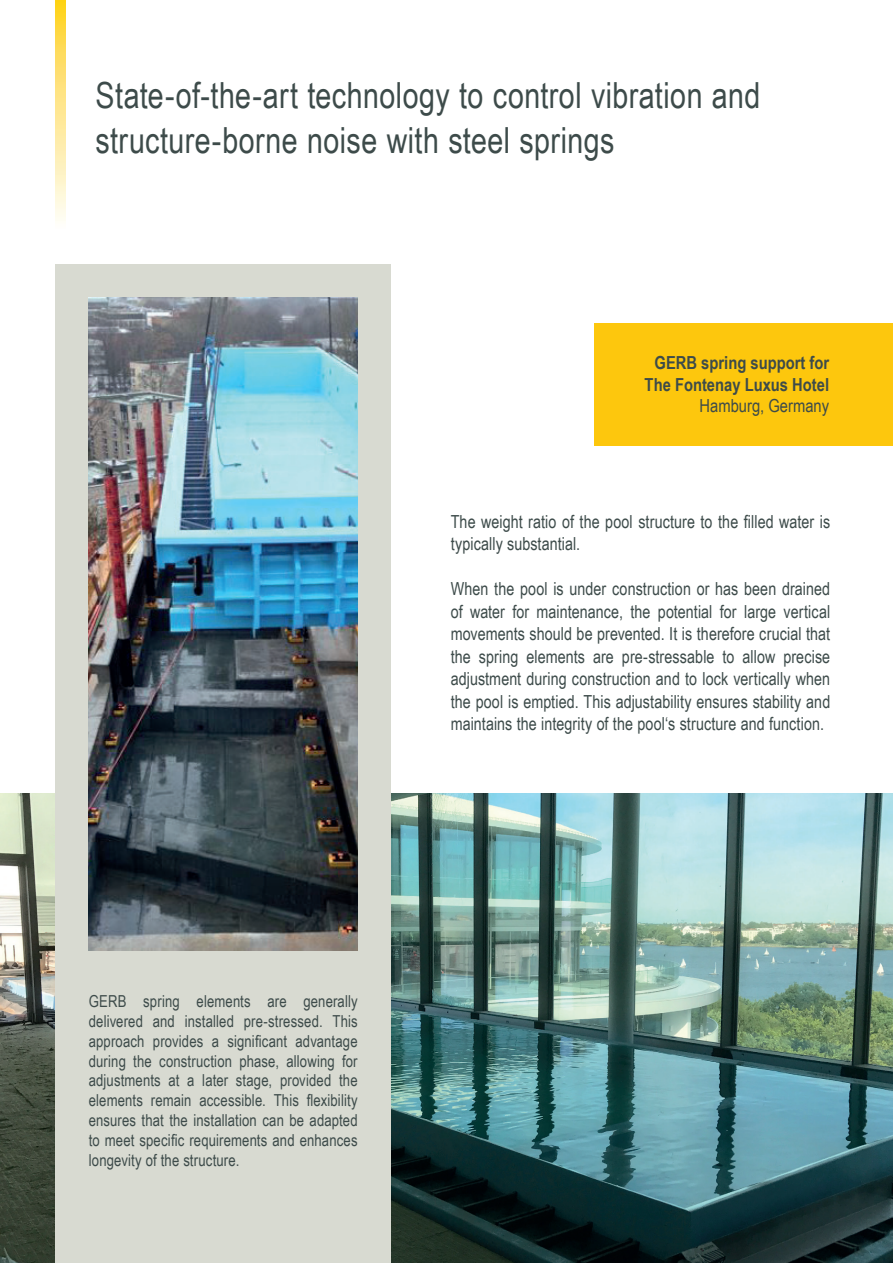
<style>
.page{position:relative;width:893px;height:1263px;background:#fff}
.page>*{position:absolute;margin:0;border:0;box-sizing:border-box;transform-origin:0 0}
.t1{font:36px/45px "Arial Narrow";letter-spacing:.01em;color:#3d4b4a}
.t2{font:18px/22.5px "Arial Narrow";letter-spacing:.005em;color:#3d4b4a}
.t3{font:700 18px/21.6px "Arial Narrow";color:#3d4b4a;text-align:center}
.t4{font:16.5px/19.8px "Arial Narrow";letter-spacing:.01em;color:#3d4b4a;text-align:justify}
</style>
<div class="page">
<svg style="left:55px;top:0;width:11px;height:221px;background:#fee68c"></svg>
<img style="left:0;top:793px;width:893px;height:470px">
<div style="left:55px;top:265px;width:336px;height:998px;background:#d8dad1"></div>
<img style="left:89px;top:298px;width:269px;height:652px">
<div style="left:594px;top:323px;width:299px;height:123px;background:#fdc70d"></div>
<h1 class="t1" style="left:96px;top:71px;width:666px">State-of-the-art technology to control vibration and structure-borne noise with steel springs</h1>
<p class="t3" style="left:645px;top:351px;width:186px">GERB spring support for<br>The Fontenay Luxus Hotel</p>
<p class="t2" style="left:700px;top:394px;width:131px">Hamburg, Germany</p>
<p class="t2" style="left:451px;top:509px;width:381px">The weight ratio of the pool structure to the filled water is typically substantial.</p>
<p class="t2" style="left:451px;top:577px;width:381px;text-align:justify">When the pool is under construction or has been drained of water for maintenance, the potential for large vertical movements should be prevented. It is therefore crucial that the spring elements are pre-stressable to allow precise adjustment during construction and to lock vertically when the pool is emptied. This adjustability ensures stability and maintains the integrity of the pool‘s structure and function.</p>
<p class="t4" style="left:89px;top:991px;width:270px">GERB spring elements are generally delivered and installed pre-stressed. This approach provides a significant advantage during the construction phase, allowing for adjustments at a later stage, provided the elements remain accessible. This flexibility ensures that the installation can be adapted to meet specific requirements and enhances longevity of the structure.</p>
</div>
